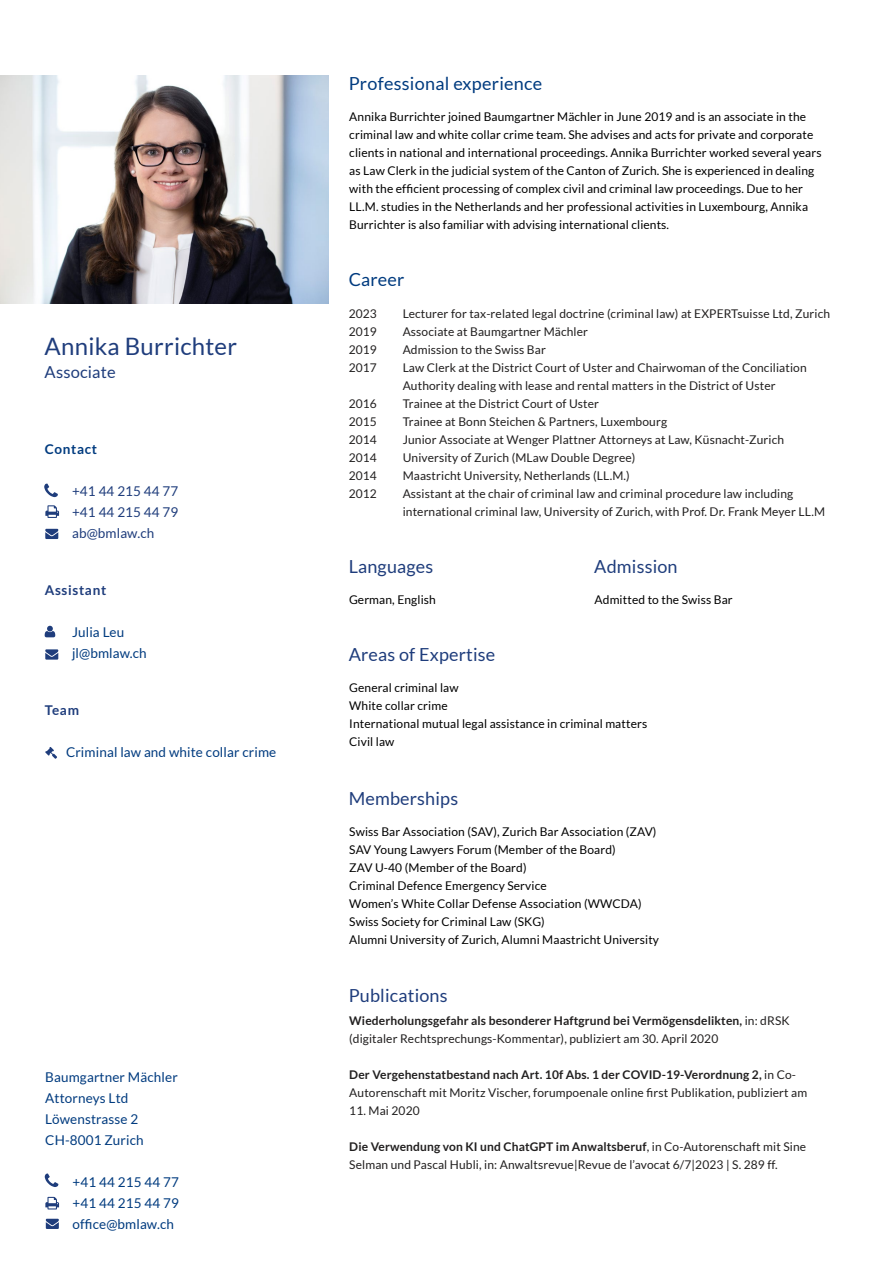
<style>
.page{position:relative;width:893px;height:1263px;background:#fff}
.page>*{position:absolute;margin:0;border:0;box-sizing:border-box;transform-origin:0 0}
.t1{font:24px "Lato";letter-spacing:.01em;color:#1f3d7c}
.t2{font:18px "Lato";letter-spacing:.01em;color:#1f3d7c}
.t3{font:18px "Lato";letter-spacing:.015em;color:#003b7f}
.t4{font:16.5px "Lato";letter-spacing:.01em;color:#1f3d7c}
.t5{font:13.5px/21px "Lato";letter-spacing:.01em;color:#003b7f}
.t6{font:13.5px/21px "Lato";letter-spacing:.01em;color:#1f3d7c;text-align:justify}
.t7{font:700 13.5px "Lato";letter-spacing:.05em;color:#1f3d7c}
.t8{font:700 13.5px "Lato";letter-spacing:.05em;color:#003b7f}
.t9{font:12px/18px "Lato";letter-spacing:.01em;color:#211f1f}
.t10{font:12px/18px "Lato";letter-spacing:.01em;color:#000}
.s1{font-weight:700}
</style>
<div class="page">
<svg style="left:46px;top:1219px;width:13px;height:10px"></svg>
<svg style="left:45px;top:1173px;width:13px;height:14px"></svg>
<svg style="left:45px;top:1197px;width:14px;height:12px"></svg>
<svg style="left:45px;top:626px;width:10px;height:11px"></svg>
<svg style="left:45px;top:529px;width:13px;height:10px"></svg>
<svg style="left:45px;top:747px;width:12px;height:12px"></svg>
<svg style="left:44px;top:484px;width:14px;height:13px"></svg>
<svg style="left:45px;top:505px;width:14px;height:13px"></svg>
<svg style="left:45px;top:649px;width:13px;height:11px"></svg>
<img style="left:0;top:75px;width:329px;height:228px">
<h1 class="t1" style="left:45px;top:333px;width:194px">Annika Burrichter</h1>
<h3 class="t4" style="left:45px;top:363px;width:73px">Associate</h3>
<p class="t8" style="left:45px;top:441px;width:54px">Contact</p>
<p class="t6" style="left:72px;top:481px;width:108px">+41 44 215 44 77 +41 44 215 44 79 ab@bmlaw.ch</p>
<p class="t7" style="left:45px;top:582px;width:63px">Assistant</p>
<p class="t5" style="left:72px;top:622px;width:76px">Julia Leu jl@bmlaw.ch</p>
<p class="t7" style="left:45px;top:702px;width:36px">Team</p>
<p class="t5" style="left:66px;top:742px;width:212px">Criminal law and white collar crime</p>
<p class="t5" style="left:45px;top:1066px;width:134px">Baumgartner Mächler<br>Attorneys Ltd<br>Löwenstrasse 2<br>CH-8001 Zurich</p>
<p class="t5" style="left:73px;top:1171px;width:108px;text-align:justify">+41 44 215 44 77 +41 44 215 44 79 office@bmlaw.ch</p>
<h2 class="t3" style="left:349px;top:73px;width:195px">Professional experience</h2>
<p class="t10" style="left:349px;top:107px;width:474px">Annika Burrichter joined Baumgartner Mächler in June 2019 and is an associate in the criminal law and white collar crime team. She advises and acts for private and corporate clients in national and international proceedings. Annika Burrichter worked several years as Law Clerk in the judicial system of the Canton of Zurich. She is experienced in dealing with the efficient processing of complex civil and criminal law proceedings. Due to her LL.M. studies in the Netherlands and her professional activities in Luxembourg, Annika Burrichter is also familiar with advising international clients.</p>
<h2 class="t3" style="left:349px;top:270px;width:57px">Career</h2>
<p class="t9" style="left:349px;top:304px;width:30px">2023</p>
<p class="t9" style="left:403px;top:304px;width:429px">Lecturer for tax-related legal doctrine (criminal law) at EXPERTsuisse Ltd, Zurich</p>
<p class="t9" style="left:349px;top:322px;width:30px">2019</p>
<p class="t9" style="left:403px;top:322px;width:187px">Associate at Baumgartner Mächler</p>
<p class="t9" style="left:349px;top:340px;width:30px">2019</p>
<p class="t9" style="left:403px;top:340px;width:145px">Admission to the Swiss Bar</p>
<p class="t9" style="left:349px;top:358px;width:30px">2017</p>
<p class="t9" style="left:403px;top:358px;width:405px">Law Clerk at the District Court of Uster and Chairwoman of the Conciliation<br>Authority dealing with lease and rental matters in the District of Uster</p>
<p class="t9" style="left:349px;top:394px;width:30px">2016</p>
<p class="t9" style="left:403px;top:394px;width:198px">Trainee at the District Court of Uster</p>
<p class="t9" style="left:349px;top:412px;width:30px">2015</p>
<p class="t9" style="left:403px;top:412px;width:266px">Trainee at Bonn Steichen &amp; Partners, Luxembourg</p>
<p class="t9" style="left:349px;top:430px;width:30px">2014</p>
<p class="t9" style="left:403px;top:430px;width:383px">Junior Associate at Wenger Plattner Attorneys at Law, Küsnacht-Zurich</p>
<p class="t9" style="left:349px;top:448px;width:30px">2014</p>
<p class="t9" style="left:403px;top:448px;width:234px">University of Zurich (MLaw Double Degree)</p>
<p class="t9" style="left:349px;top:466px;width:30px">2014</p>
<p class="t9" style="left:403px;top:466px;width:229px">Maastricht University, Netherlands (LL.M.)</p>
<p class="t9" style="left:349px;top:484px;width:30px">2012</p>
<p class="t9" style="left:403px;top:484px;width:424px">Assistant at the chair of criminal law and criminal procedure law including international criminal law, University of Zurich, with Prof. Dr. Frank Meyer LL.M</p>
<h2 class="t2" style="left:349px;top:557px;width:86px">Languages</h2>
<p class="t10" style="left:349px;top:591px;width:88px">German, English</p>
<h2 class="t2" style="left:594px;top:556px;width:85px">Admission</h2>
<p class="t10" style="left:595px;top:590px;width:140px">Admitted to the Swiss Bar</p>
<h2 class="t2" style="left:349px;top:644px;width:148px">Areas of Expertise</h2>
<p class="t10" style="left:349px;top:678px;width:299px">General criminal law<br>White collar crime<br>International mutual legal assistance in criminal matters<br>Civil law</p>
<h2 class="t2" style="left:349px;top:789px;width:111px">Memberships</h2>
<p class="t10" style="left:349px;top:823px;width:311px">Swiss Bar Association (SAV), Zurich Bar Association (ZAV)<br>SAV Young Lawyers Forum (Member of the Board)<br>ZAV U-40 (Member of the Board)<br>Criminal Defence Emergency Service<br>Women’s White Collar Defense Association (WWCDA)<br>Swiss Society for Criminal Law (SKG)<br>Alumni University of Zurich, Alumni Maastricht University</p>
<h2 class="t2" style="left:349px;top:985px;width:100px">Publications</h2>
<p class="t9" style="left:349px;top:1011px;width:442px"><span class="s1">Wiederholungsgefahr als besonderer Haftgrund bei Vermögensdelikten,</span> in: dRSK (digitaler Rechtsprechungs-Kommentar), publiziert am 30. April 2020</p>
<p class="t9" style="left:349px;top:1065px;width:459px"><span class="s1">Der Vergehenstatbestand nach Art. 10f Abs. 1 der COVID-19-Verordnung 2,</span> in Co-<br>Autorenschaft mit Moritz Vischer, forumpoenale online first Publikation, publiziert am</p>
<p class="t9" style="left:349px;top:1101px;width:72px">11. Mai 2020</p>
<p class="t9" style="left:349px;top:1137px;width:458px"><span class="s1">Die Verwendung von KI und ChatGPT im Anwaltsberuf</span>, in Co-Autorenschaft mit Sine<br>Selman und Pascal Hubli, in: Anwaltsrevue|Revue de l’avocat 6/7|2023 | S. 289 ff.</p>
</div>
